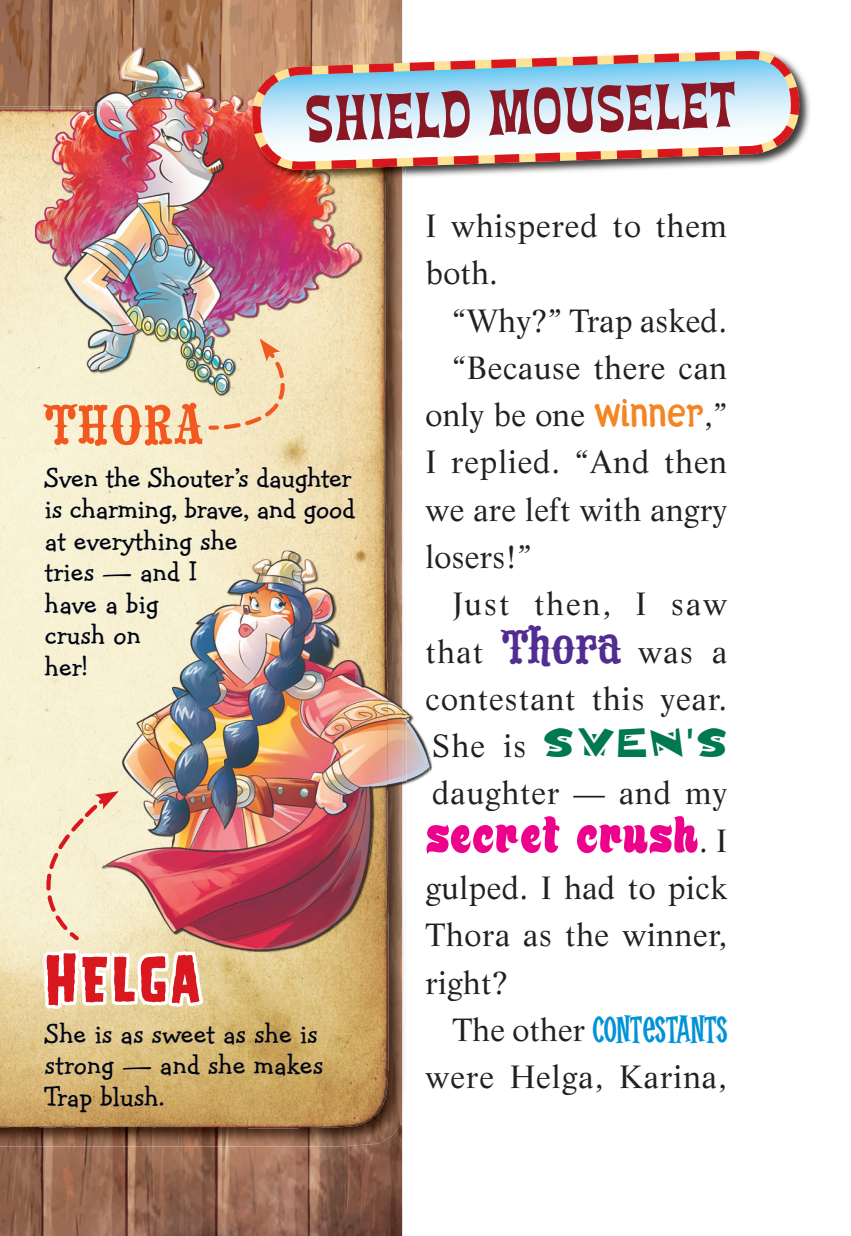
<style>
.page{position:relative;width:851px;height:1236px;background:#fff}
.page>*{position:absolute;margin:0;border:0;box-sizing:border-box;transform-origin:0 0}
.t1{font:79.42px "Tiki Magic";color:#891824}
.t2{font:66.6px "Monster Fonts Houseof Terror";letter-spacing:.045em;color:#d8171f}
.t3{font:60.75px "Fink Brush";color:#ed028c}
.t4{font:53.1px "Drunk Cowboy";letter-spacing:.035em;color:#f15921}
.t5{font:45px "Bonkers";color:#007850}
.t6{font:38.25px "Coop Latin";letter-spacing:-.025em;color:#0092d7}
.t7{font:31.5px/47.2px "Life LT Std";letter-spacing:.025em;color:#231f20}
.t8{font:31.5px "Life LT Std";letter-spacing:.065em;color:#231f20}
.t9{font:29.25px/31.5px "Hank BT";letter-spacing:.01em;color:#000515}
.s1{font-family:"P22 Escher Hand";font-size:45px;color:#f58523}
.s2{font-family:"Drunk Cowboy";font-size:45px;color:#512d91}
.s3{font-family:"Life LT Std";font-size:31.5px;color:#231f20}
</style>
<div class="page">
<img style="left:0;top:1146px;width:402px;height:89px">
<img style="left:0;top:0;width:248px;height:106px">
<img style="left:402px;top:602px;width:2px;height:520px">
<img style="left:0;top:106px;width:402px;height:1040px">
<img style="left:0;top:108px;width:388px;height:1017px">
<svg style="left:136px;top:45px;width:9px;height:2px"></svg>
<img style="left:34px;top:220px;width:1px;height:18px">
<svg style="left:71px;top:101px;width:22px;height:8px"></svg>
<img style="left:93px;top:47px;width:150px;height:59px">
<img style="left:93px;top:106px;width:148px;height:3px">
<img style="left:35px;top:109px;width:213px;height:287px">
<img style="left:801px;top:75px;width:9px;height:63px">
<svg style="left:248px;top:0;width:155px;height:550px;background:#c29071"></svg>
<svg style="left:241px;top:66px;width:9px;height:44px"></svg>
<svg style="left:801px;top:111px;width:2px;height:31px"></svg>
<svg style="left:250px;top:47px;width:551px;height:555px"></svg>
<img style="left:406px;top:710px;width:26px;height:75px">
<img style="left:387px;top:786px;width:15px;height:4px">
<svg style="left:402px;top:695px;width:2px;height:12px"></svg>
<img style="left:406px;top:711px;width:24px;height:72px">
<img style="left:402px;top:707px;width:4px;height:77px">
<img style="left:387px;top:695px;width:15px;height:91px">
<img style="left:102px;top:550px;width:285px;height:401px">
<img style="left:33px;top:791px;width:176px;height:388px">
<img style="left:206px;top:338px;width:80px;height:94px">
<h1 class="t1" style="left:304px;top:67px;width:431px;rotate:-2deg">SHIELD MOUSELET</h1>
<h3 class="t4" style="left:45px;top:401px;width:159px">THORA</h3>
<p class="t9" style="left:45px;top:464px;width:311px">Sven the Shouter’s daughter is charming, brave, and good at everything she<br>tries — and I<br>have a big<br>crush on<br>her!</p>
<h2 class="t2" style="left:45px;top:955px;width:158px">HELGA</h2>
<p class="t9" style="left:45px;top:1019px;width:280px">She is as sweet as she is strong — and she makes<br>Trap blush.</p>
<p class="t7" style="left:425px;top:205px;width:303px">I whispered to them both.</p>
<p class="t7" style="left:452px;top:299px;width:276px">“Why?” Trap asked.</p>
<p class="t7" style="left:452px;top:347px;width:276px">“Because there can</p>
<p class="t7" style="left:425px;top:394px;width:303px">only be one <span class="s1">winner</span>,”</p>
<p class="t7" style="left:425px;top:441px;width:303px">I replied. “And then</p>
<p class="t7" style="left:425px;top:488px;width:303px">we are left with angry</p>
<p class="t7" style="left:425px;top:536px;width:107px">losers!”</p>
<p class="t8" style="left:452px;top:591px;width:276px">Just then, I saw</p>
<p class="t7" style="left:425px;top:630px;width:303px">that <span class="s2">Thora</span> was a</p>
<p class="t7" style="left:425px;top:677px;width:303px">contestant this year.</p>
<h3 class="t5" style="left:432px;top:715px;width:296px"><span class="s3">She is</span> SVEN’S</h3>
<p class="t7" style="left:432px;top:772px;width:296px">daughter — and my</p>
<h3 class="t3" style="left:425px;top:795px;width:303px">secret crush<span class="s3">. I</span></h3>
<p class="t7" style="left:425px;top:866px;width:303px;text-align:justify">gulped. I had to pick Thora as the winner, right?</p>
<p class="t6" style="left:452px;top:1005px;width:276px"><span class="s3">The other</span> CONTESTANTS</p>
<p class="t7" style="left:425px;top:1055px;width:303px">were Helga, Karina,</p>
</div>
